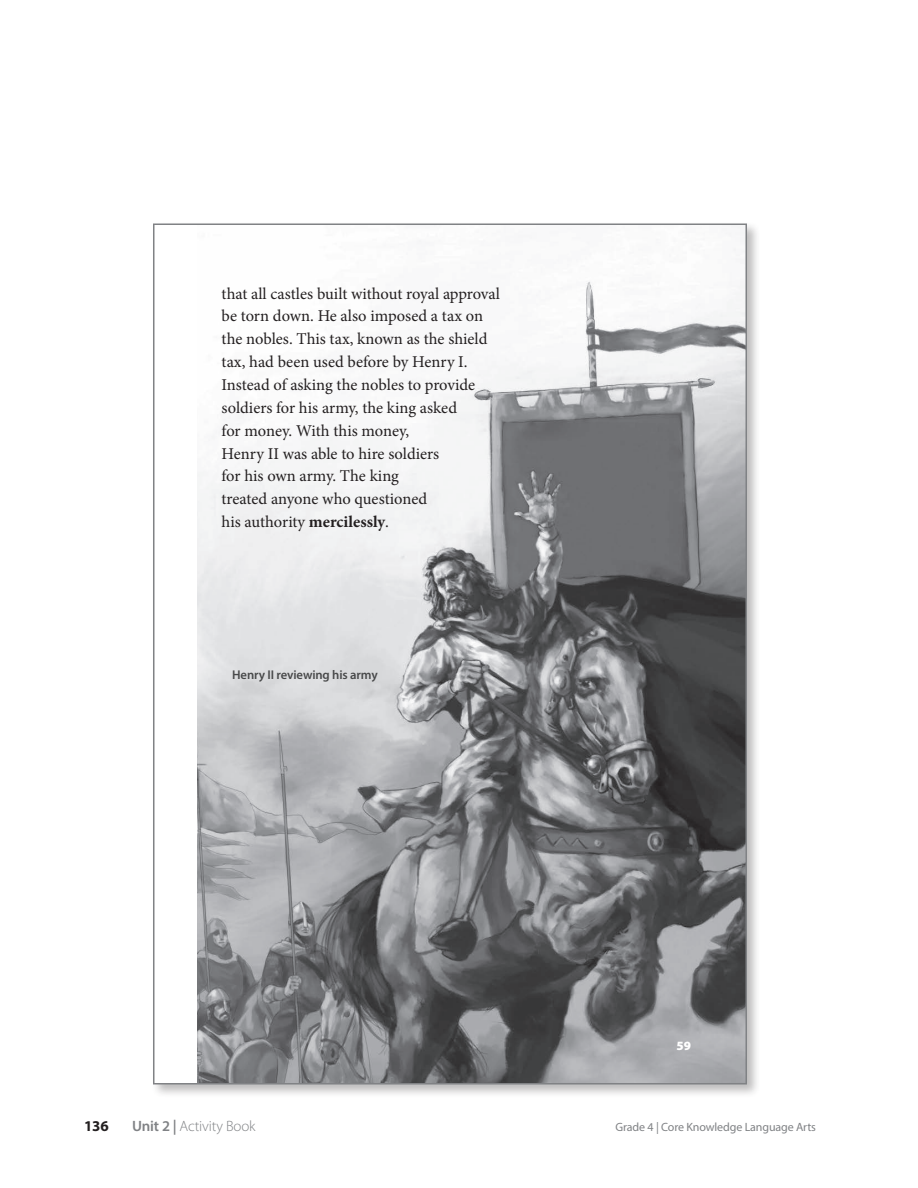
<style>
.page{position:relative;width:918px;height:1188px;background:#fff}
.page>*{position:absolute;margin:0;border:0;box-sizing:border-box;transform-origin:0 0}
.t1{font:16.5px/22.8px "Minion Pro";color:#231f20}
.t2{font:300 15px "Myriad Pro";letter-spacing:-.01em;color:#808285}
.t3{font:700 15px "Myriad Pro";color:#231f20}
.t4{font:600 12.75px "Myriad Pro";letter-spacing:-.01em;color:#48494a}
.t5{font:900 12.75px "Myriad Pro";color:#fff}
.t6{font:12px "Myriad Pro";letter-spacing:-.01em;color:#808285}
.s1{font-weight:700}
.s2{font-weight:600}
</style>
<div class="page">
<div style="left:151px;top:221px;width:610px;height:878px;background:#231f20;opacity:.3"></div>
<div style="left:154px;top:224px;width:592px;height:860px;background:#fff"></div>
<img style="left:197px;top:227px;width:547px;height:854px">
<p class="t1" style="left:222px;top:282px;width:280px">that all castles built without royal approval be torn down. He also imposed a tax on the nobles. This tax, known as the shield tax, had been used before by Henry I.<br>Instead of asking the nobles to provide soldiers for his army, the king asked<br>for money. With this money,<br>Henry II was able to hire soldiers<br>for his own army. The king<br>treated anyone who questioned<br>his authority <span class="s1">mercilessly</span>.</p>
<p class="t4" style="left:232px;top:667px;width:147px">Henry II reviewing his army</p>
<p class="t5" style="left:677px;top:1037px;width:16px">59</p>
<p class="t3" style="left:84px;top:1116px;width:26px">136</p>
<p class="t2" style="left:132px;top:1117px;width:125px"><span class="s2">Unit 2 |</span> Activity Book</p>
<p class="t6" style="left:616px;top:1120px;width:202px">Grade 4 | Core Knowledge Language Arts</p>
</div>
